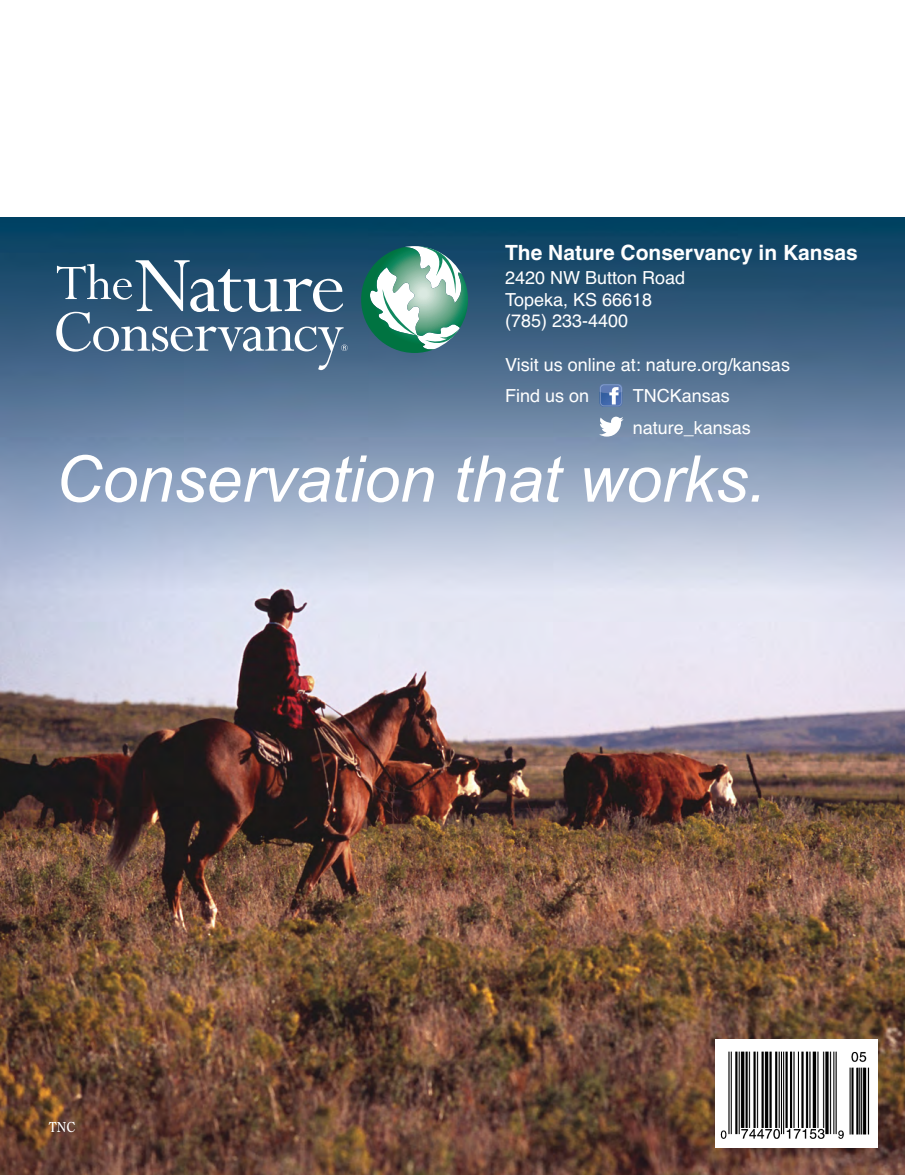
<style>
.page{position:relative;width:905px;height:1175px;background:#fff}
.page>*{position:absolute;margin:0;border:0;box-sizing:border-box;transform-origin:0 0}
.t1{font:italic 64.5px "Arial";color:#fff}
.t2{font:700 21px "Helvetica";color:#fff}
.t3{font:18px/21.6px "Helvetica";color:#fff}
.t4{font:15px "Clearface Regular DTC";color:#fff}
</style>
<div class="page">
<img style="left:0;top:217px;width:904px;height:957px">
<svg style="left:599px;top:384px;width:23px;height:23px"></svg>
<svg style="left:599px;top:416px;width:24px;height:20px"></svg>
<div style="left:716px;top:1040px;width:162px;height:108px;background:#fff"></div>
<img style="left:720px;top:1051px;width:150px;height:88px">
<svg style="left:361px;top:246px;width:107px;height:107px"></svg>
<svg style="left:56px;top:260px;width:291px;height:110px;background:#537490"></svg>
<p class="t2" style="left:505px;top:245px;width:354px">The Nature Conservancy in Kansas</p>
<p class="t3" style="left:505px;top:269px;width:182px">2420 NW Button Road<br>Topeka, KS 66618 (785) 233-4400</p>
<p class="t3" style="left:505px;top:350px;width:286px;line-height:31.5px">Visit us online at: nature.org/kansas<br>Find us on</p>
<p class="t3" style="left:632px;top:382px;width:120px;line-height:31.5px">TNCKansas nature_kansas</p>
<p class="t1" style="left:56px;top:441px;width:711px">Conservation that works.</p>
<p class="t4" style="left:49px;top:1121px;width:28px">TNC</p>
</div>
